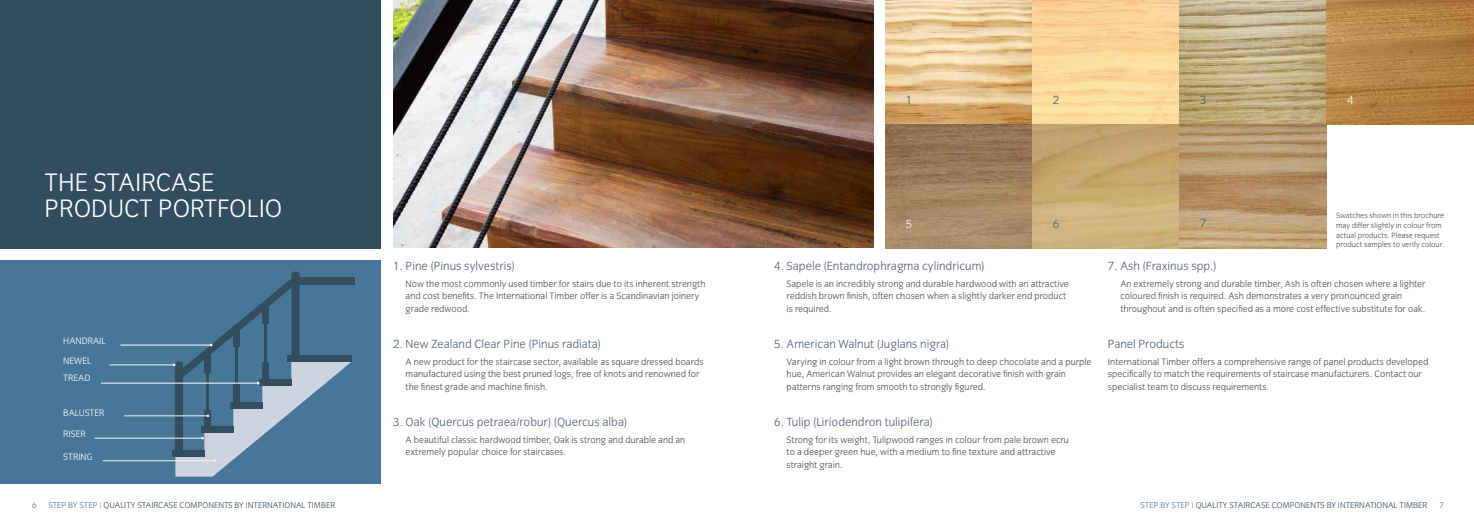
<style>
.page{position:relative;width:1474px;height:521px;background:#fff}
.page>*{position:absolute;margin:0;border:0;box-sizing:border-box;transform-origin:0 0}
.t1{font:300 26.25px/26.2px "Congress Sans";color:#fff}
.t2{font:300 12.25px "Congress Sans";color:#4c6074}
.t3{font:300 12.25px "Congress Sans";color:#f5f0f4}
.t4{font:300 9.62px/12.2px "Congress Sans";color:#4a4a49}
.t5{font:300 9.62px/17.5px "Congress Sans";color:#fff}
.t6{font:300 8.75px "Congress Sans";color:#324c60}
.t7{font:300 8.75px "Congress Sans";color:#747373}
.t8{font:300 7.88px/9.6px "Congress Sans";color:#4a4a49}
.s1{color:#477798}
</style>
<div class="page">
<div style="left:0;top:0;width:381px;height:248px;background:#324c60"></div>
<img style="left:393px;top:0;width:480px;height:248px">
<div style="left:0;top:260px;width:381px;height:224px;background:#477798"></div>
<img style="left:885px;top:0;width:588px;height:124px">
<img style="left:885px;top:124px;width:441px;height:124px">
<div style="left:172px;top:451px;width:32px;height:6px;background:#324c60"></div>
<div style="left:292px;top:277px;width:63px;height:7px;background:#324c60"></div>
<hr style="left:109px;top:365px;width:64px;height:1px;background:#f6f1f5">
<hr style="left:101px;top:383px;width:156px;height:1px;background:#fff">
<hr style="left:94px;top:438px;width:108px;height:1px;background:#f6f1f5">
<hr style="left:103px;top:460px;width:111px;height:1px;background:#f6f1f5">
<hr style="left:120px;top:345px;width:90px;height:1px;background:#fff">
<hr style="left:124px;top:416px;width:83px;height:1px;background:#f6f1f5">
<svg style="left:173px;top:272px;width:179px;height:205px"></svg>
<h1 class="t1" style="left:45px;top:169px;width:239px">THE STAIRCASE<br>PRODUCT PORTFOLIO</h1>
<p class="t5" style="left:63px;top:332px;width:44px">HANDRAIL</p>
<p class="t5" style="left:63px;top:352px;width:30px">NEWEL<br>TREAD</p>
<p class="t5" style="left:63px;top:404px;width:43px">BALUSTER</p>
<p class="t5" style="left:63px;top:425px;width:24px">RISER</p>
<p class="t5" style="left:63px;top:448px;width:31px">STRING</p>
<p class="t2" style="left:393px;top:259px;width:123px">1. Pine (Pinus sylvestris)</p>
<p class="t4" style="left:405px;top:278px;width:301px">Now the most commonly used timber for stairs due to its inherent strength and cost benefits. The International Timber offer is a Scandinavian joinery grade redwood.</p>
<p class="t2" style="left:393px;top:337px;width:209px">2. New Zealand Clear Pine (Pinus radiata)</p>
<p class="t4" style="left:405px;top:356px;width:299px">A new product for the staircase sector, available as square dressed boards manufactured using the best pruned logs, free of knots and renowned for the finest grade and machine finish.</p>
<p class="t2" style="left:393px;top:415px;width:235px">3. Oak (Quercus petraea/robur) (Quercus alba)</p>
<p class="t4" style="left:405px;top:434px;width:281px">A beautiful classic hardwood timber, Oak is strong and durable and an extremely popular choice for staircases.</p>
<p class="t2" style="left:905px;top:93px;width:8px">1</p>
<p class="t2" style="left:1052px;top:93px;width:8px">2</p>
<p class="t2" style="left:1199px;top:93px;width:8px">3</p>
<p class="t3" style="left:1347px;top:93px;width:8px">4</p>
<p class="t3" style="left:905px;top:217px;width:8px">5</p>
<p class="t2" style="left:1052px;top:217px;width:8px">6</p>
<p class="t2" style="left:1199px;top:217px;width:8px">7</p>
<p class="t8" style="left:1336px;top:211px;width:110px">Swatches shown in this brochure may differ slightly in colour from actual products. Please request product samples to verify colour.</p>
<p class="t2" style="left:774px;top:259px;width:212px">4. Sapele (Entandrophragma cylindricum)</p>
<p class="t4" style="left:786px;top:278px;width:284px">Sapele is an incredibly strong and durable hardwood with an attractive reddish brown finish, often chosen when a slightly darker end product is required.</p>
<p class="t2" style="left:774px;top:337px;width:177px">5. American Walnut (Juglans nigra)</p>
<p class="t4" style="left:786px;top:356px;width:306px">Varying in colour from a light brown through to deep chocolate and a purple hue, American Walnut provides an elegant decorative finish with grain patterns ranging from smooth to strongly figured.</p>
<p class="t2" style="left:774px;top:415px;width:160px">6. Tulip (Liriodendron tulipifera)</p>
<p class="t4" style="left:786px;top:434px;width:284px">Strong for its weight, Tulipwood ranges in colour from pale brown ecru to a deeper green hue, with a medium to fine texture and attractive straight grain.</p>
<p class="t2" style="left:1107px;top:259px;width:110px">7. Ash (Fraxinus spp.)</p>
<p class="t4" style="left:1120px;top:278px;width:307px">An extremely strong and durable timber, Ash is often chosen where a lighter coloured finish is required. Ash demonstrates a very pronounced grain throughout and is often specified as a more cost effective substitute for oak.</p>
<p class="t2" style="left:1107px;top:337px;width:78px">Panel Products</p>
<p class="t4" style="left:1107px;top:356px;width:322px">International Timber offers a comprehensive range of panel products developed specifically to match the requirements of staircase manufacturers. Contact our specialist team to discuss requirements.</p>
<p class="t7" style="left:32px;top:500px;width:6px">6</p>
<p class="t6" style="left:48px;top:500px;width:288px"><span class="s1">STEP BY STEP |</span> QUALITY STAIRCASE COMPONENTS BY INTERNATIONAL TIMBER</p>
<p class="t6" style="left:1140px;top:500px;width:288px"><span class="s1">STEP BY STEP |</span> QUALITY STAIRCASE COMPONENTS BY INTERNATIONAL TIMBER</p>
<p class="t7" style="left:1439px;top:500px;width:6px">7</p>
</div>
